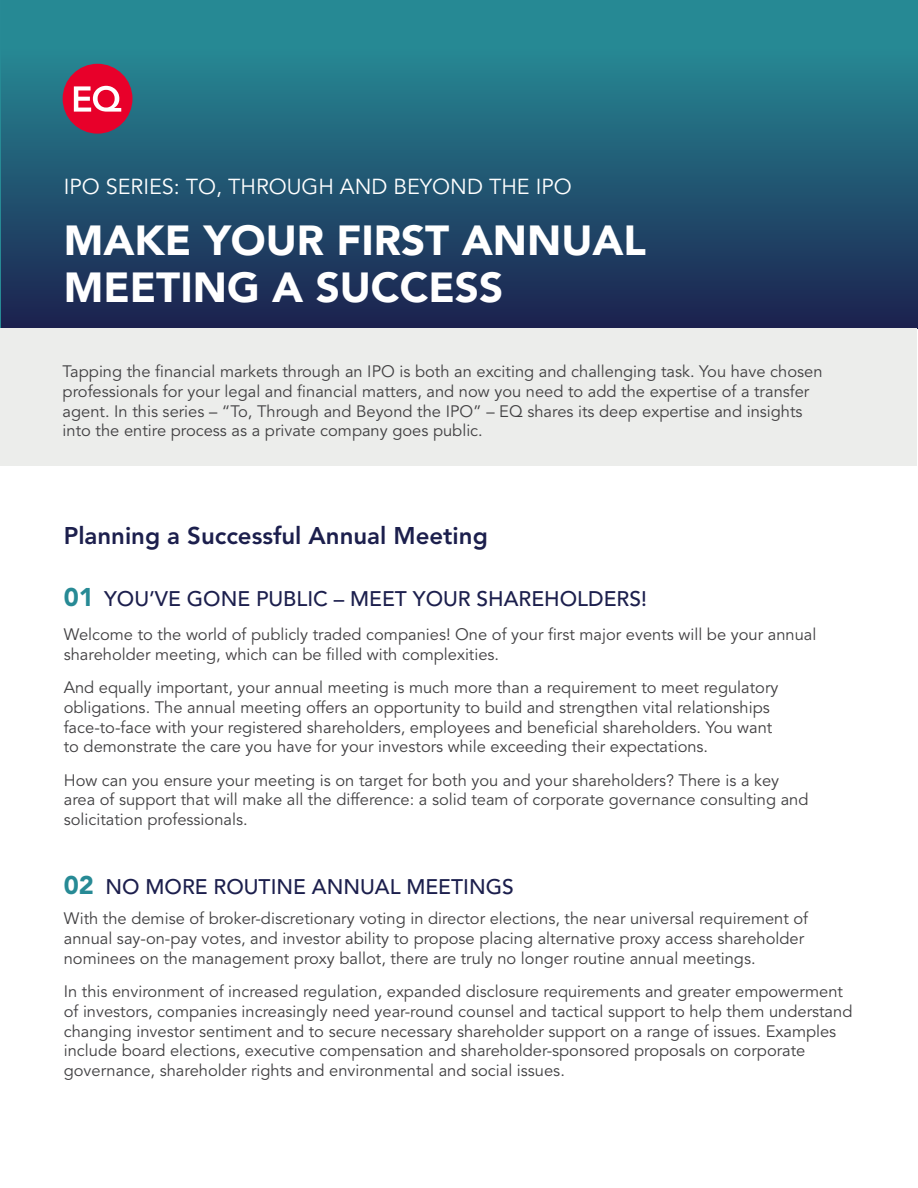
<style>
.page{position:relative;width:918px;height:1188px;background:#fff}
.page>*{position:absolute;margin:0;border:0;box-sizing:border-box;transform-origin:0 0}
.t1{font:900 42px/47.4px "Avenir";color:#fff}
.t2{font:900 25.5px "Avenir LT Pro";color:#278a95}
.t3{font:800 24px "Avenir LT Pro";color:#1c1f4d}
.t4{font:21.6px "Avenir LT Pro";color:#fff}
.t5{font:500 21px "Avenir LT Pro";color:#1c1f4d}
.t6{font:16.5px/19.8px "Avenir LT Pro";color:#414042}
</style>
<div class="page">
<div style="left:1px;top:0;width:917px;height:328px;background:linear-gradient(to bottom,#28969d,#1c2350)"></div>
<div style="left:1px;top:328px;width:916px;height:138px;background:#ecedeb"></div>
<div style="left:63px;top:64px;width:69px;height:70px;background:#e8002a;border-radius:50%"></div>
<svg style="left:74px;top:86px;width:47px;height:26px"></svg>
<h3 class="t4" style="left:64px;top:174px;width:510px">IPO SERIES: TO, THROUGH AND BEYOND THE IPO</h3>
<h1 class="t1" style="left:64px;top:215px;width:584px">MAKE YOUR FIRST ANNUAL<br>MEETING A SUCCESS</h1>
<p class="t6" style="left:63px;top:362px;width:761px">Tapping the financial markets through an IPO is both an exciting and challenging task. You have chosen professionals for your legal and financial matters, and now you need to add the expertise of a transfer agent. In this series – “To, Through and Beyond the IPO” – EQ shares its deep expertise and insights into the entire process as a private company goes public.</p>
<h3 class="t3" style="left:64px;top:521px;width:426px">Planning a Successful Annual Meeting</h3>
<h2 class="t2" style="left:64px;top:582px;width:32px">01</h2>
<p class="t5" style="left:104px;top:586px;width:544px">YOU’VE GONE PUBLIC – MEET YOUR SHAREHOLDERS!</p>
<p class="t6" style="left:64px;top:625px;width:754px">Welcome to the world of publicly traded companies! One of your first major events will be your annual shareholder meeting, which can be filled with complexities.</p>
<p class="t6" style="left:64px;top:678px;width:716px">And equally important, your annual meeting is much more than a requirement to meet regulatory obligations. The annual meeting offers an opportunity to build and strengthen vital relationships face-to-face with your registered shareholders, employees and beneficial shareholders. You want to demonstrate the care you have for your investors while exceeding their expectations.</p>
<p class="t6" style="left:64px;top:770px;width:746px">How can you ensure your meeting is on target for both you and your shareholders? There is a key area of support that will make all the difference: a solid team of corporate governance consulting and solicitation professionals.</p>
<h2 class="t2" style="left:64px;top:870px;width:32px">02</h2>
<p class="t5" style="left:106px;top:874px;width:410px">NO MORE ROUTINE ANNUAL MEETINGS</p>
<p class="t6" style="left:64px;top:909px;width:746px">With the demise of broker-discretionary voting in director elections, the near universal requirement of annual say-on-pay votes, and investor ability to propose placing alternative proxy access shareholder nominees on the management proxy ballot, there are truly no longer routine annual meetings.</p>
<p class="t6" style="left:64px;top:982px;width:790px">In this environment of increased regulation, expanded disclosure requirements and greater empowerment of investors, companies increasingly need year-round counsel and tactical support to help them understand changing investor sentiment and to secure necessary shareholder support on a range of issues. Examples include board elections, executive compensation and shareholder-sponsored proposals on corporate governance, shareholder rights and environmental and social issues.</p>
</div>
